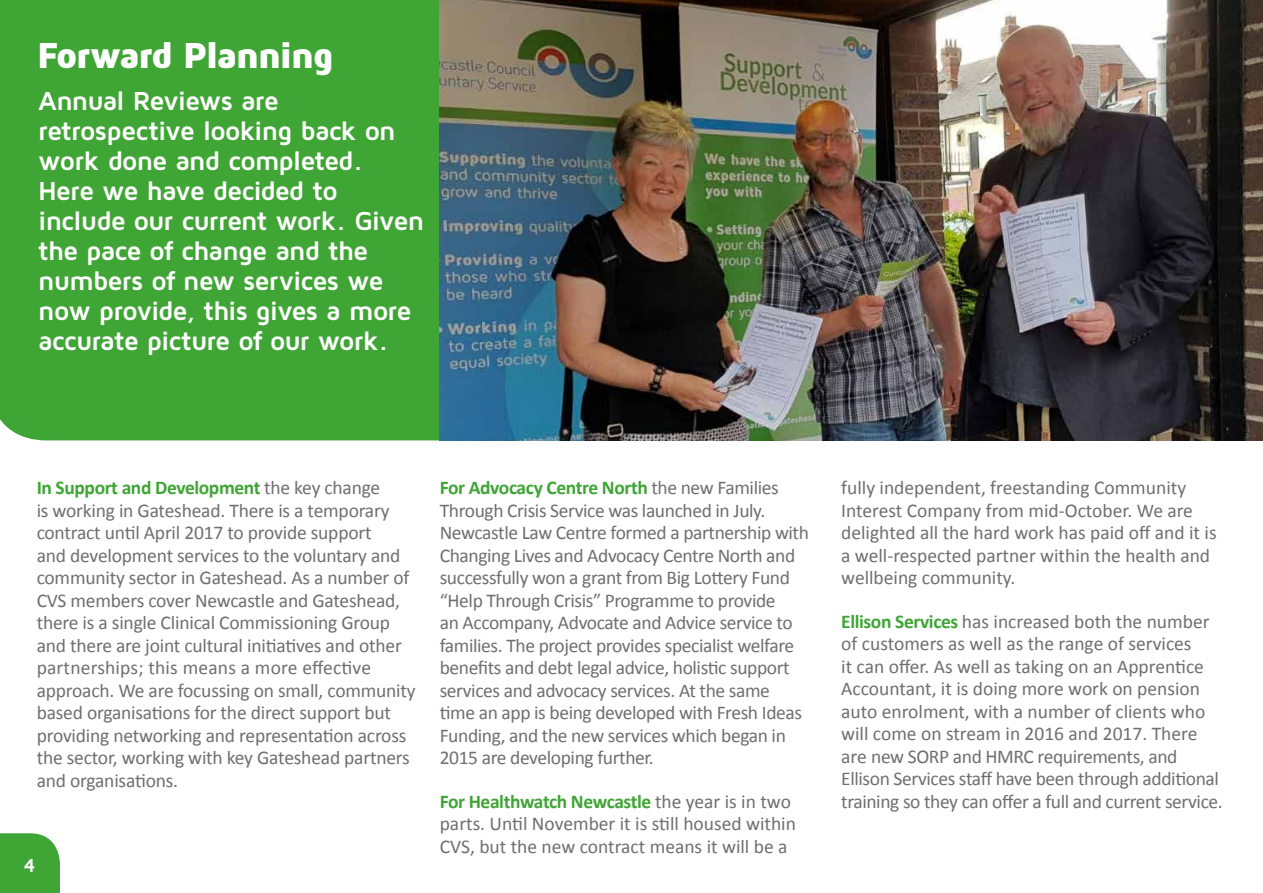
<style>
.page{position:relative;width:1263px;height:893px;background:#fff}
.page>*{position:absolute;margin:0;border:0;box-sizing:border-box;transform-origin:0 0}
.t1{font:900 37.5px "Maven Pro";letter-spacing:-.055em;color:#fff}
.t2{font:700 27px/30px "Maven Pro";letter-spacing:-.035em;color:#fff}
.t3{font:19.5px/22.5px "Calibri";letter-spacing:-.01em;color:#706f6f}
.t4{font:700 19.5px "Maven Pro";color:#fff}
.s1{font-weight:700;color:#3fa535}
</style>
<div class="page">
<div style="left:0;top:0;width:440px;height:440px;background:#3fa535"></div>
<img style="left:440px;top:0;width:823px;height:440px">
<div style="left:0;top:833px;width:60px;height:60px;background:#3fa535"></div>
<h1 class="t1" style="left:37px;top:32px;width:298px">Forward Planning</h1>
<p class="t2" style="left:38px;top:85px;width:388px">Annual Reviews are retrospective looking back on work done and completed.<br>Here we have decided to include our current work. Given the pace of change and the numbers of new services we now provide, this gives a more accurate picture of our work.</p>
<p class="t3" style="left:37px;top:476px;width:381px"><span class="s1">In Support and Development</span> the key change<br>is working in Gateshead. There is a temporary contract until April 2017 to provide support<br>and development services to the voluntary and community sector in Gateshead. As a number of CVS members cover Newcastle and Gateshead, there is a single Clinical Commissioning Group and there are joint cultural initiatives and other partnerships; this means a more effective approach. We are focussing on small, community based organisations for the direct support but providing networking and representation across the sector, working with key Gateshead partners and organisations.</p>
<p class="t4" style="left:24px;top:853px;width:13px">4</p>
<p class="t3" style="left:440px;top:476px;width:371px"><span class="s1">For Advocacy Centre North</span> the new Families Through Crisis Service was launched in July.<br>Newcastle Law Centre formed a partnership with Changing Lives and Advocacy Centre North and successfully won a grant from Big Lottery Fund “Help Through Crisis” Programme to provide<br>an Accompany, Advocate and Advice service to families. The project provides specialist welfare benefits and debt legal advice, holistic support services and advocacy services. At the same time an app is being developed with Fresh Ideas Funding, and the new services which began in 2015 are developing further.</p>
<p class="t3" style="left:440px;top:790px;width:358px"><span class="s1">For Healthwatch Newcastle</span> the year is in two parts. Until November it is still housed within<br>CVS, but the new contract means it will be a</p>
<p class="t3" style="left:841px;top:476px;width:377px">fully independent, freestanding Community Interest Company from mid-October. We are delighted all the hard work has paid off and it is a well-respected partner within the health and wellbeing community.</p>
<p class="t3" style="left:841px;top:610px;width:383px"><span class="s1">Ellison Services</span> has increased both the number of customers as well as the range of services<br>it can offer. As well as taking on an Apprentice Accountant, it is doing more work on pension auto enrolment, with a number of clients who will come on stream in 2016 and 2017. There are new SORP and HMRC requirements, and Ellison Services staff have been through additional training so they can offer a full and current service.</p>
</div>
